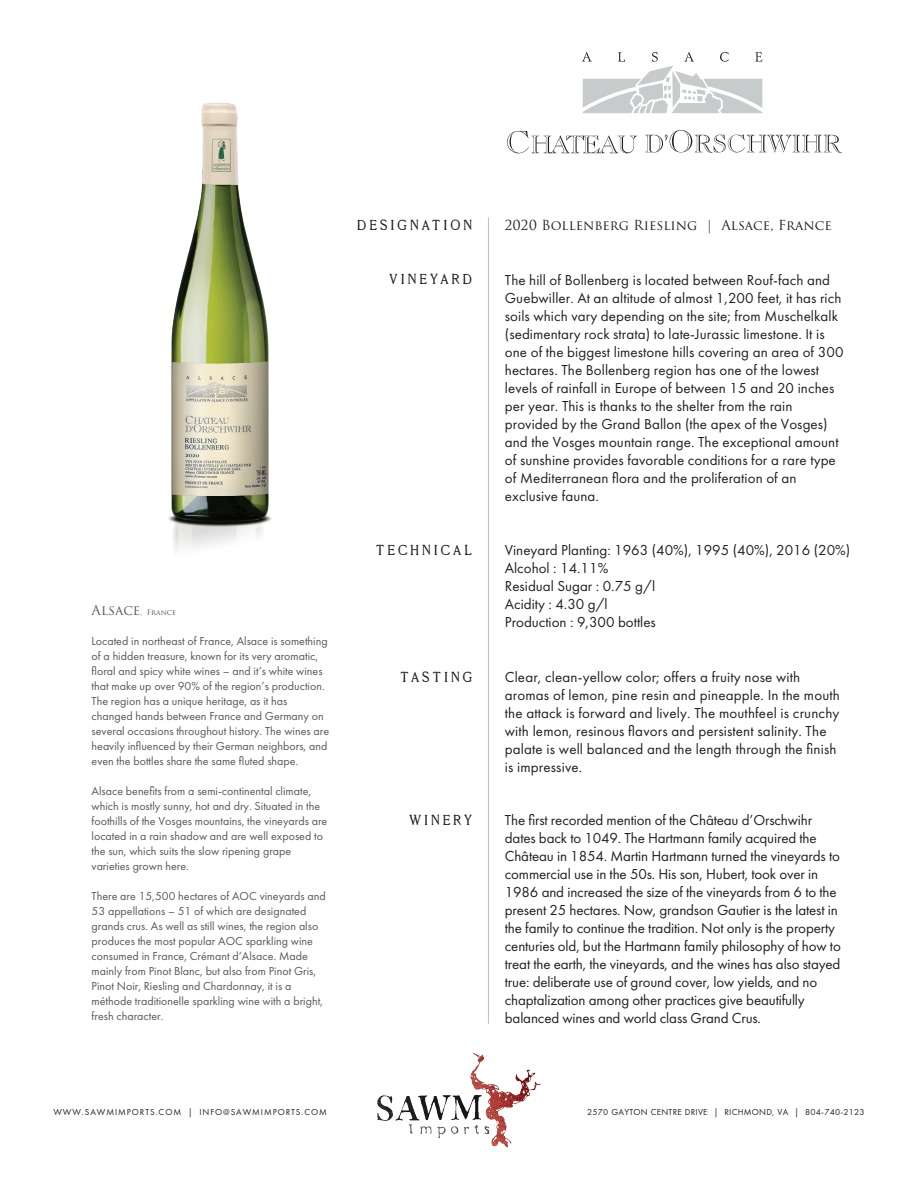
<style>
.page{position:relative;width:918px;height:1188px;background:#fff}
.page>*{position:absolute;margin:0;border:0;box-sizing:border-box;transform-origin:0 0}
.t1{font:15px/18px "Futura PT";letter-spacing:.005em;color:#231f20}
.t2{font:15px "Millesime";letter-spacing:.2em;color:#231f20}
.t3{font:13.5px "Trajan Pro 3";color:#231f20}
.t4{font:12px/15px "Futura PT";color:#57585a}
.t5{font:9px "Futura PT";letter-spacing:.025em;color:#231f20}
.t6{font:9px "Futura PT";letter-spacing:.1em;color:#231f20}
.t7{font:7.5px "Trajan Pro 3";letter-spacing:-.01em;color:#57585a}
.s1{font-size:13.5px}
</style>
<div class="page">
<img style="left:168px;top:103px;width:103px;height:447px">
<hr style="left:488px;top:217px;width:1px;height:807px;background:#bfc0bd">
<img style="left:377px;top:1053px;width:164px;height:95px">
<svg style="left:645px;top:130px;width:197px;height:23px"></svg>
<svg style="left:507px;top:131px;width:130px;height:22px"></svg>
<svg style="left:582px;top:52px;width:180px;height:61px"></svg>
<p class="t2" style="left:357px;top:216px;width:117px">DESIGNATION</p>
<p class="t3" style="left:505px;top:216px;width:328px">2020 Bollenberg Riesling | Alsace, France</p>
<p class="t7" style="left:92px;top:607px;width:86px"><span class="s1">Alsace</span>, France</p>
<p class="t4" style="left:92px;top:633px;width:239px">Located in northeast of France, Alsace is something of a hidden treasure, known for its very aromatic, floral and spicy white wines – and it’s white wines that make up over 90% of the region’s production.<br>The region has a unique heritage, as it has changed hands between France and Germany on several occasions throughout history. The wines are heavily influenced by their German neighbors, and even the bottles share the same fluted shape.</p>
<p class="t4" style="left:92px;top:783px;width:237px">Alsace benefits from a semi-continental climate, which is mostly sunny, hot and dry. Situated in the foothills of the Vosges mountains, the vineyards are located in a rain shadow and are well exposed to the sun, which suits the slow ripening grape varieties grown here.</p>
<p class="t4" style="left:92px;top:888px;width:236px">There are 15,500 hectares of AOC vineyards and 53 appellations – 51 of which are designated grands crus. As well as still wines, the region also produces the most popular AOC sparkling wine consumed in France, Crémant d’Alsace. Made mainly from Pinot Blanc, but also from Pinot Gris, Pinot Noir, Riesling and Chardonnay, it is a méthode traditionelle sparkling wine with a bright, fresh character.</p>
<p class="t2" style="left:389px;top:271px;width:84px">VINEYARD</p>
<p class="t1" style="left:505px;top:271px;width:340px">The hill of Bollenberg is located between Rouf-fach and Guebwiller. At an altitude of almost 1,200 feet, it has rich soils which vary depending on the site; from Muschelkalk (sedimentary rock strata) to late-Jurassic limestone. It is one of the biggest limestone hills covering an area of 300 hectares. The Bollenberg region has one of the lowest levels of rainfall in Europe of between 15 and 20 inches per year. This is thanks to the shelter from the rain provided by the Grand Ballon (the apex of the Vosges) and the Vosges mountain range. The exceptional amount of sunshine provides favorable conditions for a rare type of Mediterranean flora and the proliferation of an exclusive fauna.</p>
<p class="t2" style="left:376px;top:542px;width:98px">TECHNICAL</p>
<p class="t1" style="left:505px;top:541px;width:347px">Vineyard Planting: 1963 (40%), 1995 (40%), 2016 (20%)<br>Alcohol : 14.11%<br>Residual Sugar : 0.75 g/l<br>Acidity : 4.30 g/l<br>Production : 9,300 bottles</p>
<p class="t2" style="left:401px;top:669px;width:73px">TASTING</p>
<p class="t1" style="left:505px;top:668px;width:337px">Clear, clean-yellow color; offers a fruity nose with aromas of lemon, pine resin and pineapple. In the mouth the attack is forward and lively. The mouthfeel is crunchy with lemon, resinous flavors and persistent salinity. The palate is well balanced and the length through the finish is impressive.</p>
<p class="t2" style="left:409px;top:812px;width:64px">WINERY</p>
<p class="t1" style="left:505px;top:811px;width:338px">The first recorded mention of the Château d’Orschwihr dates back to 1049. The Hartmann family acquired the Château in 1854. Martin Hartmann turned the vineyards to commercial use in the 50s. His son, Hubert, took over in 1986 and increased the size of the vineyards from 6 to the present 25 hectares. Now, grandson Gautier is the latest in the family to continue the tradition. Not only is the property centuries old, but the Hartmann family philosophy of how to treat the earth, the vineyards, and the wines has also stayed true: deliberate use of ground cover, low yields, and no chaptalization among other practices give beautifully balanced wines and world class Grand Crus.</p>
<p class="t6" style="left:53px;top:1107px;width:275px">WWW.SAWMIMPORTS.COM | INFO@SAWMIMPORTS.COM</p>
<p class="t5" style="left:587px;top:1107px;width:279px">2570 GAYTON CENTRE DRIVE | RICHMOND, VA | 804-740-2123</p>
</div>
